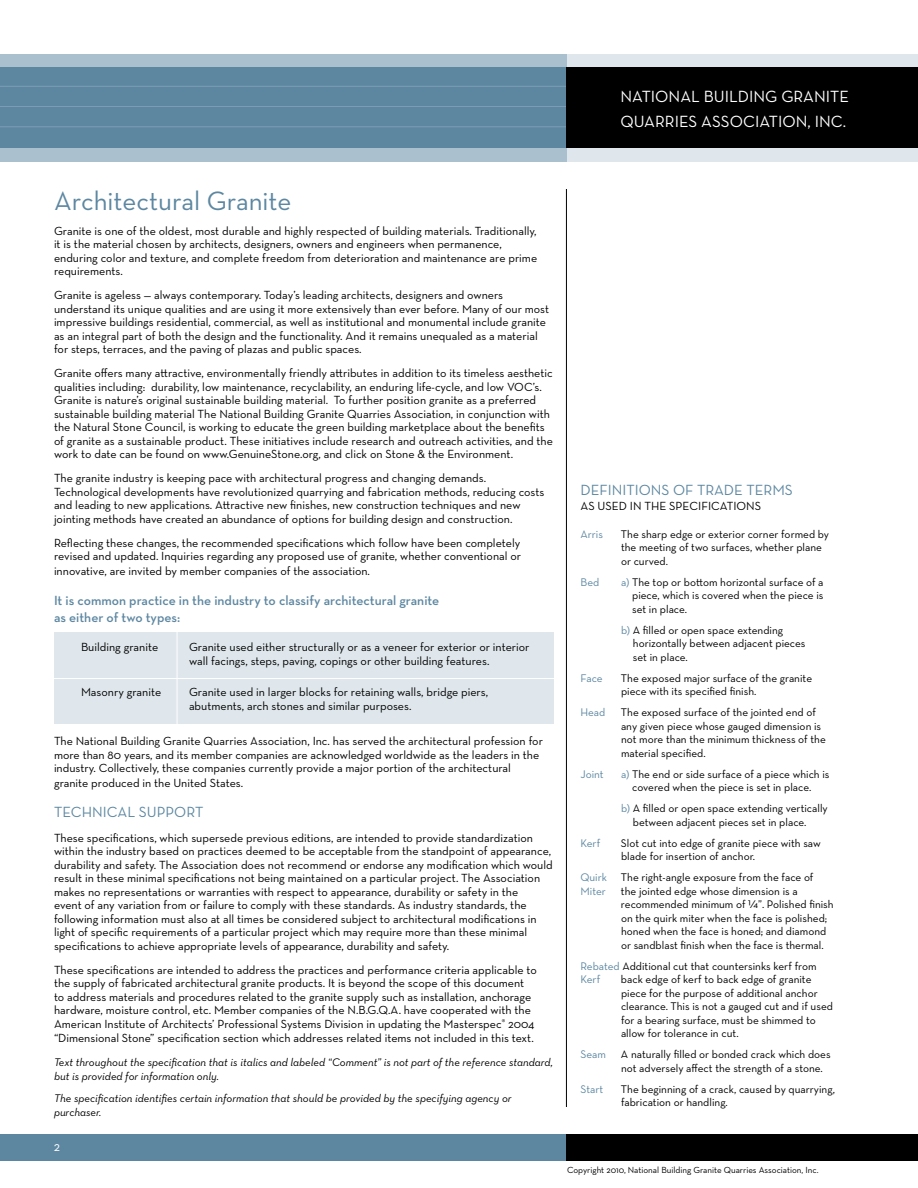
<style>
.page{position:relative;width:918px;height:1188px;background:#fff}
.page>*{position:absolute;margin:0;border:0;box-sizing:border-box;transform-origin:0 0}
.t1{font:27px "Neutraface Text";color:#5d87a1}
.t2{font:16.5px/24.5px "Neutraface Text";color:#fff}
.t3{font:15px "Neutraface Text";color:#5d87a1}
.t4{font:600 13.5px/16.2px "Neutraface Text";color:#5d87a1}
.t5{font:12px/13.5px "Neutraface Text";color:#000}
.t6{font:11.25px/13.5px "Neutraface Text";color:#000}
.t7{font:italic 11.25px/13.5px "Neutraface Text";color:#000}
.t8{font:11.25px "Neutraface Text";color:#5d87a1}
.t9{font:9px "Neutraface Text";color:#000}
.s1{color:#5d87a1}
</style>
<div class="page">
<div style="left:0;top:54px;width:918px;height:108px;background:#dfe7ec"></div>
<div style="left:0;top:54px;width:566px;height:108px;background:#abc0ce"></div>
<div style="left:0;top:68px;width:918px;height:80px;background:#5d87a1"></div>
<hr style="left:0;top:86px;width:566px;height:1px;background:#fff">
<hr style="left:0;top:106px;width:566px;height:1px;background:#fff">
<hr style="left:0;top:126px;width:566px;height:1px;background:#fff">
<div style="left:566px;top:68px;width:352px;height:80px;background:#000"></div>
<div style="left:0;top:1134px;width:917px;height:27px;background:#5d87a1"></div>
<div style="left:566px;top:1134px;width:352px;height:27px;background:#000"></div>
<div style="left:54px;top:632px;width:500px;height:92px;background:#dfe7ec"></div>
<hr style="left:40px;top:678px;width:517px;height:1px;background:#fff">
<hr style="left:177px;top:624px;width:1px;height:109px;background:#fff">
<hr style="left:566px;top:189px;width:1px;height:918px;background:#000">
<h2 class="t2" style="left:620px;top:84px;width:230px">National Building Granite<br>Quarries Association, I nc.</h2>
<h1 class="t1" style="left:54px;top:184px;width:239px">Architectural Granite</h1>
<p class="t5" style="left:54px;top:224px;width:485px">Granite is one of the oldest, most durable and highly respected of building materials. Traditionally, it is the material chosen by architects, designers, owners and engineers when permanence, enduring color and texture, and complete freedom from deterioration and maintenance are prime requirements.</p>
<p class="t5" style="left:54px;top:288px;width:497px">Granite is ageless — always contemporary. Today’s leading architects, designers and owners understand its unique qualities and are using it more extensively than ever before. Many of our most impressive buildings residential, commercial, as well as institutional and monumental include granite as an integral part of both the design and the functionality. And it remains unequaled as a material for steps, terraces, and the paving of plazas and public spaces.</p>
<p class="t5" style="left:54px;top:366px;width:500px">Granite offers many attractive, environmentally friendly attributes in addition to its timeless aesthetic qualities including: durability, low maintenance, recyclability, an enduring life-cycle, and low VOC’s.<br>Granite is nature’s original sustainable building material. To further position granite as a preferred sustainable building material The National Building Granite Quarries Association, in conjunction with the Natural Stone Council, is working to educate the green building marketplace about the benefits of granite as a sustainable product. These initiatives include research and outreach activities, and the work to date can be found on www.GenuineStone.org, and click on Stone &amp; the Environment.</p>
<p class="t5" style="left:54px;top:471px;width:492px">The granite industry is keeping pace with architectural progress and changing demands.<br>Technological developments have revolutionized quarrying and fabrication methods, reducing costs and leading to new applications. Attractive new finishes, new construction techniques and new jointing methods have created an abundance of options for building design and construction.</p>
<p class="t5" style="left:54px;top:536px;width:469px;line-height:14px;text-align:justify">Reflecting these changes, the recommended specifications which follow have been completely revised and updated. I nquiries regarding any proposed use of granite, whether conventional or innovative, are invited by member companies of the association.</p>
<p class="t4" style="left:54px;top:593px;width:387px">It is common practice in the industry to classify architectural granite as either of two types:</p>
<p class="t5" style="left:81px;top:640px;width:79px">Building granite</p>
<p class="t5" style="left:189px;top:640px;width:342px;line-height:14.4px">Granite used either structurally or as a veneer for exterior or interior wall facings, steps, paving, copings or other building features.</p>
<p class="t5" style="left:81px;top:685px;width:82px">Masonry granite</p>
<p class="t5" style="left:189px;top:685px;width:301px;line-height:14.4px">Granite used in larger blocks for retaining walls, bridge piers, abutments, arch stones and similar purposes.</p>
<p class="t5" style="left:54px;top:734px;width:491px">The National Building Granite Quarries Association, I nc. has served the architectural profession for more than 80 years, and its member companies are acknowledged worldwide as the leaders in the industry. Collectively, these companies currently provide a major portion of the architectural granite produced in the U nited States.</p>
<p class="t3" style="left:54px;top:802px;width:10px">TECHNICAL</p>
<p class="t3" style="left:139px;top:802px;width:19px">SUPPORT</p>
<p class="t5" style="left:54px;top:830px;width:500px">These specifications, which supersede previous editions, are intended to provide standardization within the industry based on practices deemed to be acceptable from the standpoint of appearance, durability and safety. The Association does not recommend or endorse any modification which would result in these minimal specifications not being maintained on a particular project. The Association makes no representations or warranties with respect to appearance, durability or safety in the<br>event of any variation from or failure to comply with these standards. As industry standards, the following information must also at all times be considered subject to architectural modifications in light of specific requirements of a particular project which may require more than these minimal specifications to achieve appropriate levels of appearance, durability and safety.</p>
<p class="t5" style="left:54px;top:963px;width:484px">These specifications are intended to address the practices and performance criteria applicable to the supply of fabricated architectural granite products. It is beyond the scope of this document to address materials and procedures related to the granite supply such as installation, anchorage hardware, moisture control, etc. Member companies of the N .B.G.Q.A. have cooperated with the American I nstitute of Architects’ Professional Systems Division in updating the Masterspec<sup>®</sup> 2004 “Dimensional Stone” specification section which addresses related items not included in this text.</p>
<p class="t7" style="left:54px;top:1056px;width:501px">Text throughout the specification that is italics and labeled “Comment” is not part of the reference standard, but is provided for information only.</p>
<p class="t7" style="left:54px;top:1092px;width:459px">The specification identifies certain information that should be provided by the specifying agency or purchaser.</p>
<p class="t3" style="left:580px;top:480px;width:9px">DEFINITION</p>
<p class="t3" style="left:662px;top:480px;width:46px">S OF TRADE</p>
<p class="t3" style="left:746px;top:480px;width:48px">TERMS</p>
<p class="t5" style="left:580px;top:499px;width:181px">as used in the Specifications</p>
<p class="t6" style="left:621px;top:527px;width:210px;text-indent:-40px"><span class="s1">Arris</span> The sharp edge or exterior corner formed by the meeting of two surfaces, whether plane or curved.</p>
<p class="t8" style="left:580px;top:575px;width:20px">Bed</p>
<p class="t6" style="left:632px;top:575px;width:193px;text-align:justify;text-indent:-11px"><span class="s1">a)</span> The top or bottom horizontal surface of a piece, which is covered when the piece is set in place.</p>
<p class="t6" style="left:633px;top:623px;width:174px;text-indent:-12px"><span class="s1">b)</span> A filled or open space extending horizontally between adjacent pieces set in place.</p>
<p class="t6" style="left:621px;top:671px;width:193px;text-indent:-40px"><span class="s1">Face</span> The exposed major surface of the granite piece with its specified finish.</p>
<p class="t6" style="left:621px;top:705px;width:206px;text-indent:-40px"><span class="s1">H ead</span> The exposed surface of the jointed end of any given piece whose gauged dimension is not more than the minimum thickness of the material specified.</p>
<p class="t8" style="left:580px;top:767px;width:25px">Joint</p>
<p class="t6" style="left:632px;top:767px;width:199px;text-indent:-11px"><span class="s1">a)</span> The end or side surface of a piece which is covered when the piece is set in place.</p>
<p class="t6" style="left:633px;top:801px;width:196px;text-indent:-12px"><span class="s1">b)</span> A filled or open space extending vertically between adjacent pieces set in place.</p>
<p class="t8" style="left:580px;top:836px;width:21px">Kerf</p>
<p class="t6" style="left:621px;top:836px;width:201px">Slot cut into edge of granite piece with saw blade for insertion of anchor.</p>
<p class="t6" style="left:580px;top:870px;width:235px"><span class="s1">Quirk</span> The right-angle exposure from the face of<br><span class="s1">Miter</span></p>
<p class="t6" style="left:621px;top:884px;width:214px">the jointed edge whose dimension is a recommended minimum of 1/4”. Polished finish on the quirk miter when the face is polished; honed when the face is honed; and diamond or sandblast finish when the face is thermal.</p>
<p class="t6" style="left:580px;top:959px;width:238px"><span class="s1">Rebated</span> Additional cut that countersinks kerf from<br><span class="s1">Kerf</span></p>
<p class="t6" style="left:621px;top:972px;width:214px">back edge of kerf to back edge of granite piece for the purpose of additional anchor clearance. This is not a gauged cut and if used for a bearing surface, must be shimmed to allow for tolerance in cut.</p>
<p class="t6" style="left:621px;top:1047px;width:211px;text-indent:-40px"><span class="s1">Seam</span> A naturally filled or bonded crack which does not adversely affect the strength of a stone.</p>
<p class="t6" style="left:621px;top:1082px;width:216px;text-indent:-40px"><span class="s1">Start</span> The beginning of a crack, caused by quarrying, fabrication or handling.</p>
<p class="t9" style="left:567px;top:1164px;width:253px">Copyright 2010, National Building Granite Quarries Association, I nc.</p>
</div>
